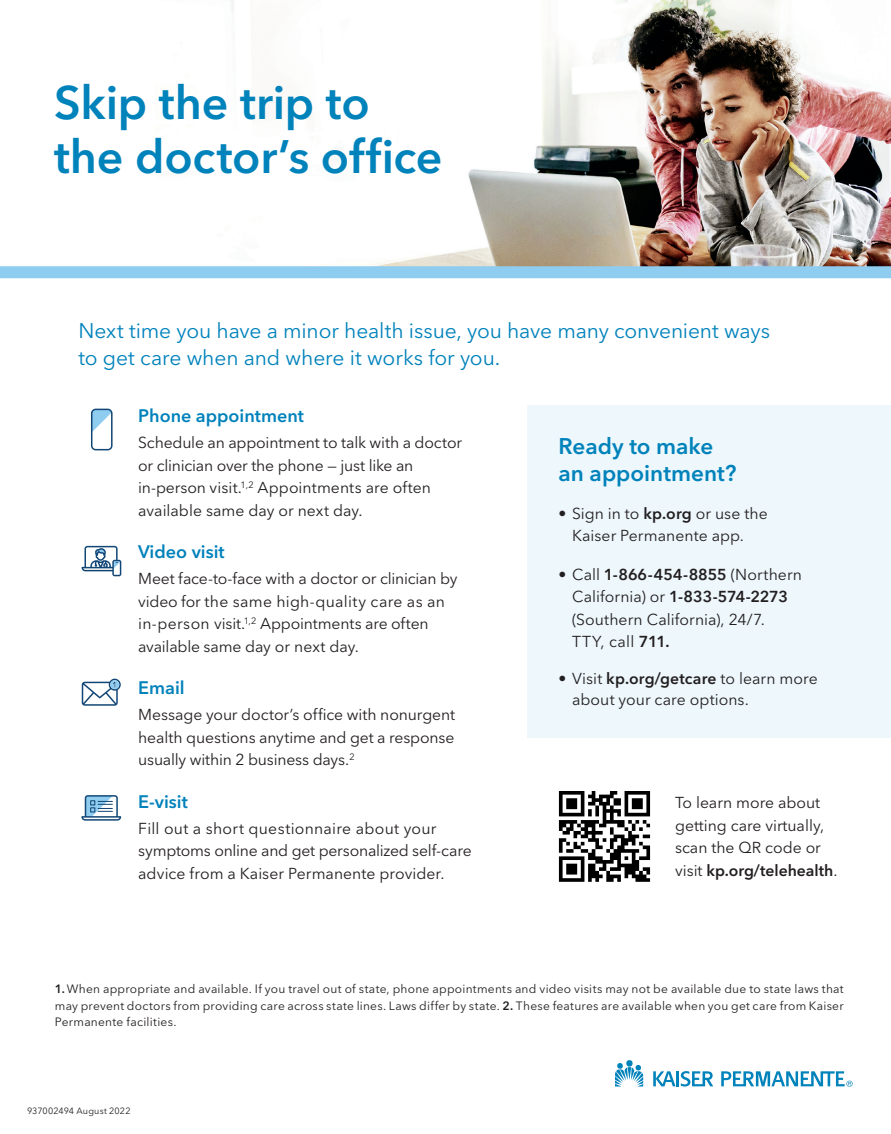
<style>
.page{position:relative;width:891px;height:1134px;background:#fff}
.page>*{position:absolute;margin:0;border:0;box-sizing:border-box;transform-origin:0 0}
.Intro{font:600 46.5px/54px "Avenir Next LT Pro";letter-spacing:-.005em;color:#0082bb}
.No_Spacing{font:600 22.5px/27px "Avenir Next LT Pro";color:#0082bb}
.No_Spacing-2{font:21px/27px "Avenir Next LT Pro";letter-spacing:-.005em;color:#0082bb}
.Subhead{font:600 18px "Avenir Next LT Pro";color:#0082bb}
.Body_Text{font:15.75px/22.5px "Avenir Next LT Pro";color:#231f20}
.Body{font:15.75px "Avenir Next LT Pro";color:#231f20}
.Body-2{font:600 15.75px "Avenir Next LT Pro";color:#231f20}
.No_Spacing-3{font:12px/16.5px "Avenir Next LT Pro";letter-spacing:.02em;color:#231f20;text-align:justify}
.t1{font:9px "Avenir Next LT Pro";letter-spacing:.015em;color:#231f20}
.s1{font-weight:600}
.s2{font-weight:400}
</style>
<div class="page">
<img style="left:231px;top:0;width:660px;height:266px">
<div style="left:0;top:266px;width:891px;height:12px;background:#8fcdf0"></div>
<svg style="left:615px;top:1063px;width:28px;height:24px"></svg>
<div style="left:626px;top:1060px;width:7px;height:7px;background:#0082bb;border-radius:50%"></div>
<svg style="left:653px;top:1071px;width:60px;height:16px"></svg>
<svg style="left:721px;top:1071px;width:132px;height:16px"></svg>
<svg style="left:82px;top:546px;width:39px;height:30px"></svg>
<svg style="left:82px;top:679px;width:39px;height:27px"></svg>
<svg style="left:81px;top:795px;width:40px;height:26px"></svg>
<svg style="left:91px;top:409px;width:22px;height:41px"></svg>
<div style="left:528px;top:406px;width:363px;height:332px;background:#edf7fc"></div>
<img style="left:558px;top:791px;width:93px;height:91px">
<p class="Intro" style="left:54px;top:76px;width:390px">Skip the trip to the doctor’s office</p>
<p class="No_Spacing-2" style="left:78px;top:317px;width:693px">Next time you have a minor health issue, you have many convenient ways to get care when and where it works for you.</p>
<p class="Subhead" style="left:138px;top:405px;width:167px">Phone appointment</p>
<p class="Body_Text" style="left:138px;top:431px;width:325px">Schedule an appointment to talk with a doctor or clinician over the phone — just like an in-person visit.<sup>1,2</sup> Appointments are often available same day or next day.</p>
<p class="Subhead" style="left:138px;top:541px;width:88px">Video visit</p>
<p class="Body_Text" style="left:138px;top:567px;width:321px">Meet face-to-face with a doctor or clinician by video for the same high-quality care as an in-person visit.<sup>1,2</sup> Appointments are often available same day or next day.</p>
<p class="Subhead" style="left:138px;top:677px;width:48px">Email</p>
<p class="Body_Text" style="left:138px;top:704px;width:318px;text-align:justify">Message your doctor’s office with nonurgent health questions anytime and get a response usually within 2 business days.<sup>2</sup></p>
<p class="Subhead" style="left:138px;top:791px;width:51px">E-visit</p>
<p class="Body_Text" style="left:138px;top:817px;width:335px">Fill out a short questionnaire about your symptoms online and get personalized self-care advice from a Kaiser Permanente provider.</p>
<p class="No_Spacing" style="left:559px;top:432px;width:179px">Ready to make an appointment?</p>
<p class="Body_Text" style="left:572px;top:502px;width:197px;text-indent:-14px">• Sign in to <span class="s1">kp.org</span> or use the<br>Kaiser Permanente app.</p>
<p class="Body_Text" style="left:572px;top:563px;width:232px;text-indent:-14px">• Call <span class="s1">1-866-454-8855</span> (Northern<br>California) or <span class="s1">1-833-574-2273 </span>(Southern California), 24/7.<br>TTY, call <span class="s1">711.</span></p>
<p class="Body_Text" style="left:572px;top:668px;width:247px;line-height:21px;text-indent:-14px">• Visit <span class="s1">kp.org/getcare</span> to learn more about your care options.</p>
<p class="Body" style="left:675px;top:794px;width:147px">To learn more about</p>
<p class="Body" style="left:675px;top:816px;width:151px">getting care virtually,</p>
<p class="Body" style="left:675px;top:839px;width:147px">scan the QR code or</p>
<p class="Body-2" style="left:675px;top:861px;width:164px"><span class="s2">visit</span> kp.org/telehealth<span class="s2">.</span></p>
<p class="No_Spacing-3" style="left:55px;top:981px;width:790px"><span class="s1">1.</span>When appropriate and available. If you travel out of state, phone appointments and video visits may not be available due to state laws that may prevent doctors from providing care across state lines. Laws differ by state. <span class="s1">2.</span> These features are available when you get care from Kaiser Permanente facilities.</p>
<p class="t1" style="left:27px;top:1105px;width:105px">937002494 August 2022</p>
</div>
